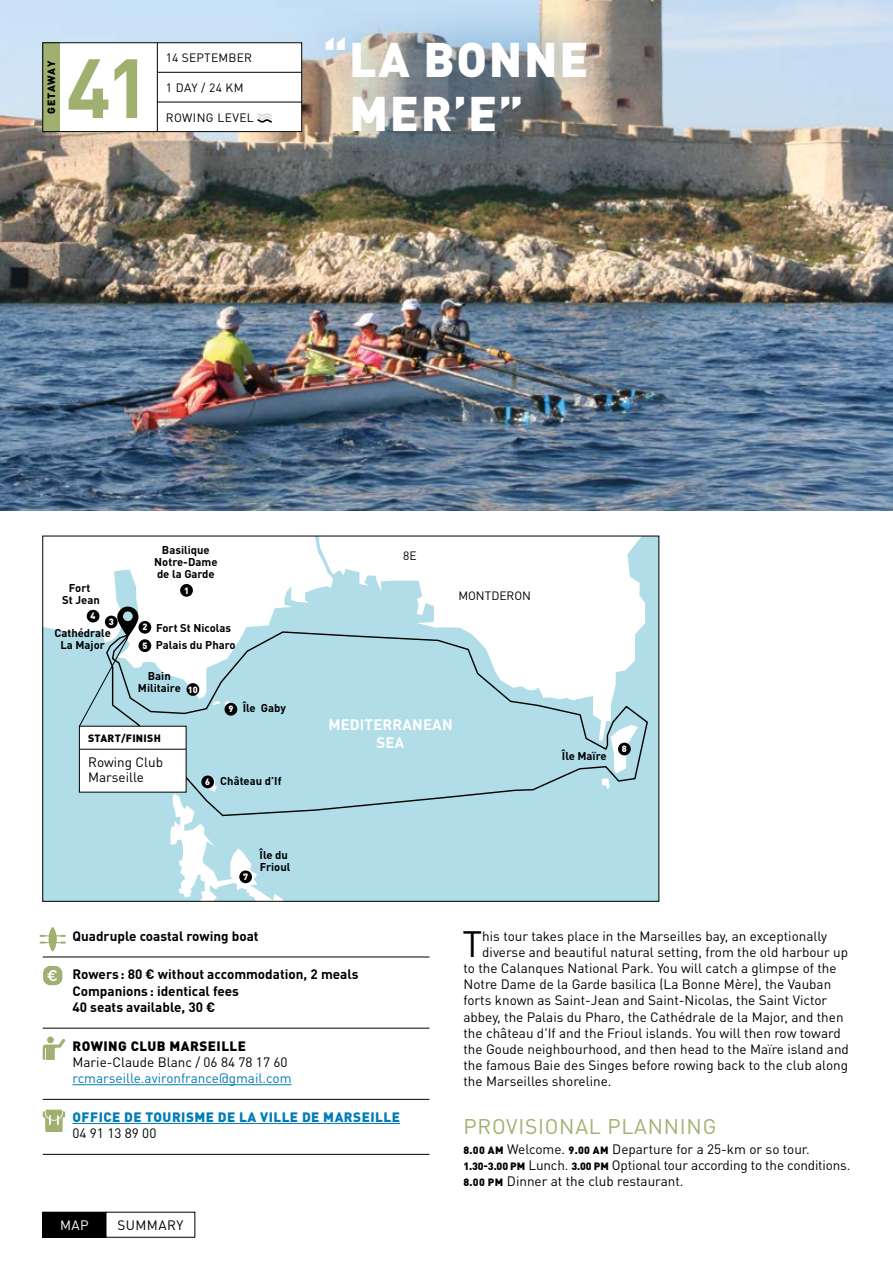
<style>
.page{position:relative;width:893px;height:1263px;background:#fff}
.page>*{position:absolute;margin:0;border:0;box-sizing:border-box;transform-origin:0 0}
.t1{font:700 82.5px "DINOT";color:#a0b071}
.t2{font:900 48px/54px "DINOT";letter-spacing:.035em;color:#fff}
.t3{font:36.3px "DINOT";color:#000}
.t4{font:21px "DINOT";letter-spacing:.035em;color:#a0b071}
.t5{font:700 15px/18px "DINOT";letter-spacing:.01em;color:#fff;text-align:center}
.t6{font:13.5px/16.2px "DINOT";color:#000}
.t7{font:700 13.5px/16.2px "DINOT";color:#000}
.t8{font:900 13.5px "DINOT";letter-spacing:.035em;color:#007cb7}
.t9{font:13.5px "DINOT";color:#007cb7}
.t10{font:900 13.5px "DINOT";letter-spacing:.035em;color:#000}
.t11{font:13.5px "DINOT";letter-spacing:.035em;color:#000}
.t12{font:13.5px "DINOT";color:#fff}
.t13{font:12px "DINOT";letter-spacing:.02em;color:#000}
.t14{font:12px "DINOT";color:#000}
.t15{font:700 11.25px/12px "DINOT";color:#000;text-align:center}
.t16{font:900 10.5px "DINOT";letter-spacing:.025em;color:#000}
.t17{font:900 10.5px "DINOT";letter-spacing:.065em;color:#000}
.t18{font:900 9px/18.3px "DINOT";color:#fff}
.s1{font-weight:900;font-size:9px;color:#fff}
.s2{font-weight:900;font-size:10.5px}
</style>
<div class="page">
<div style="left:43px;top:1212px;width:63px;height:25px;background:#000"></div>
<img style="left:0;top:0;width:893px;height:510px">
<div style="left:45px;top:740px;width:612px;height:159px;background:#b1dde8"></div>
<svg style="left:45px;top:538px;width:612px;height:202px"></svg>
<svg style="left:170px;top:817px;width:159px;height:82px"></svg>
<svg style="left:314px;top:538px;width:27px;height:42px"></svg>
<svg style="left:105px;top:630px;width:544px;height:187px"></svg>
<div style="left:79px;top:726px;width:107px;height:66px;background:#fff"></div>
<hr style="left:79px;top:749px;width:107px;height:1px;background:#000">
<div style="left:180px;top:584px;width:13px;height:13px;background:#000;border-radius:50%"></div>
<div style="left:187px;top:683px;width:12px;height:13px;background:#000;border-radius:50%"></div>
<div style="left:139px;top:621px;width:12px;height:13px;background:#000;border-radius:50%"></div>
<div style="left:139px;top:639px;width:12px;height:13px;background:#000;border-radius:50%"></div>
<svg style="left:79px;top:606px;width:60px;height:121px"></svg>
<div style="left:105px;top:616px;width:13px;height:12px;background:#000;border-radius:50%"></div>
<div style="left:87px;top:610px;width:12px;height:12px;background:#000;border-radius:50%"></div>
<div style="left:225px;top:703px;width:12px;height:13px;background:#000;border-radius:50%"></div>
<div style="left:201px;top:775px;width:13px;height:13px;background:#000;border-radius:50%"></div>
<div style="left:618px;top:743px;width:13px;height:12px;background:#000;border-radius:50%"></div>
<div style="left:239px;top:870px;width:13px;height:13px;background:#000;border-radius:50%"></div>
<hr style="left:43px;top:957px;width:386px;height:1px;background:#000">
<hr style="left:43px;top:1028px;width:386px;height:1px;background:#000">
<hr style="left:72px;top:1084px;width:220px;height:1px;background:#007cb7">
<hr style="left:43px;top:1099px;width:386px;height:1px;background:#000">
<hr style="left:73px;top:1123px;width:327px;height:1px;background:#007cb7">
<hr style="left:43px;top:1154px;width:386px;height:1px;background:#000">
<div style="left:283px;top:0;width:348px;height:178px;background:#1d71b8;opacity:.75"></div>
<svg style="left:40px;top:927px;width:26px;height:24px"></svg>
<svg style="left:43px;top:966px;width:19px;height:19px"></svg>
<svg style="left:43px;top:1036px;width:22px;height:24px"></svg>
<div style="left:43px;top:43px;width:259px;height:89px;background:#fff"></div>
<div style="left:43px;top:43px;width:17px;height:89px;background:#a0b071"></div>
<hr style="left:157px;top:43px;width:1px;height:89px;background:#000">
<hr style="left:157px;top:72px;width:145px;height:1px;background:#000">
<hr style="left:157px;top:102px;width:145px;height:1px;background:#000">
<svg style="left:257px;top:113px;width:15px;height:10px"></svg>
<div style="left:43px;top:43px;width:259px;height:89px;border:1px solid #000"></div>
<svg style="left:43px;top:1109px;width:22px;height:23px"></svg>
<p class="t17" style="left:44px;top:114px;width:54px;rotate:-90deg">GETAWAY</p>
<h1 class="t1" style="left:66px;top:32px;width:86px">41</h1>
<p class="t13" style="left:166px;top:49px;width:88px">14 SEPTEMBER</p>
<p class="t13" style="left:166px;top:79px;width:79px">1 DAY / 24 KM</p>
<p class="t13" style="left:166px;top:109px;width:89px">ROWING LEVEL</p>
<h2 class="t2" style="left:349px;top:31px;width:241px;text-indent:-26px">“LA BONNE<br>MER’E”</h2>
<p class="t15" style="left:62px;top:581px;width:39px">Fort<br>St Jean</p>
<p class="t18" style="left:91px;top:606px;width:7px">4</p>
<p class="t15" style="left:54px;top:627px;width:58px">Cathédrale<br>La Major</p>
<p class="t18" style="left:109px;top:612px;width:7px">3</p>
<p class="t15" style="left:154px;top:544px;width:65px">Basilique<br>Notre-Dame de la Garde</p>
<p class="t18" style="left:184px;top:581px;width:7px">1</p>
<p class="t15" style="left:156px;top:619px;width:81px;line-height:17.2px;text-align:left">Fort St Nicolas<br>Palais du Pharo</p>
<p class="t15" style="left:138px;top:669px;width:44px">Bain<br>Militaire</p>
<p class="t18" style="left:142px;top:618px;width:7px">2<br>5</p>
<p class="t18" style="left:188px;top:680px;width:12px">10</p>
<p class="t15" style="left:228px;top:702px;width:59px"><span class="s1">9</span> Île Gaby</p>
<p class="t16" style="left:88px;top:731px;width:74px">START/FINISH</p>
<p class="t6" style="left:88px;top:754px;width:76px;line-height:15px">Rowing Club<br>Marseille</p>
<p class="t15" style="left:205px;top:774px;width:78px"><span class="s1">6</span> Château d’If</p>
<p class="t18" style="left:243px;top:867px;width:7px">7</p>
<p class="t15" style="left:260px;top:848px;width:32px;text-align:left">Île du<br>Frioul</p>
<p class="t13" style="left:403px;top:547px;width:15px">8E</p>
<p class="t14" style="left:458px;top:587px;width:74px">MONTDERON</p>
<p class="t5" style="left:328px;top:715px;width:126px">MEDITERRANEAN<br>SEA</p>
<p class="t15" style="left:562px;top:750px;width:46px">Île Maïre</p>
<p class="t18" style="left:622px;top:739px;width:7px">8</p>
<p class="t7" style="left:72px;top:927px;width:188px">Quadruple coastal rowing boat</p>
<p class="t7" style="left:72px;top:966px;width:288px">Rowers: 80 € without accommodation, 2 meals<br>Companions: identical fees<br>40 seats available, 30 €</p>
<p class="t10" style="left:73px;top:1036px;width:175px">ROWING CLUB MARSEILLE</p>
<p class="t6" style="left:72px;top:1053px;width:217px">Marie-Claude Blanc / 06 84 78 17 60</p>
<p class="t9" style="left:72px;top:1069px;width:221px">rcmarseille.avironfrance@gmail.com</p>
<p class="t8" style="left:73px;top:1107px;width:329px">OFFICE DE TOURISME DE LA VILLE DE MARSEILLE</p>
<p class="t6" style="left:72px;top:1124px;width:85px">04 91 13 89 00</p>
<p class="t12" style="left:60px;top:1216px;width:30px">MAP</p>
<p class="t11" style="left:117px;top:1216px;width:68px">SUMMARY</p>
<h3 class="t3" style="left:462px;top:919px;width:21px">T</h3>
<p class="t6" style="left:482px;top:927px;width:346px">his tour takes place in the Marseilles bay, an exceptionally</p>
<p class="t6" style="left:482px;top:943px;width:367px">diverse and beautiful natural setting, from the old harbour up</p>
<p class="t6" style="left:463px;top:959px;width:375px">to the Calanques National Park. You will catch a glimpse of the</p>
<p class="t6" style="left:463px;top:976px;width:369px">Notre Dame de la Garde basilica (La Bonne Mère), the Vauban</p>
<p class="t6" style="left:463px;top:992px;width:365px">forts known as Saint-Jean and Saint-Nicolas, the Saint Victor</p>
<p class="t6" style="left:463px;top:1008px;width:382px">abbey, the Palais du Pharo, the Cathédrale de la Major, and then</p>
<p class="t6" style="left:463px;top:1024px;width:379px">the château d'If and the Frioul islands. You will then row toward</p>
<p class="t6" style="left:463px;top:1040px;width:387px">the Goude neighbourhood, and then head to the Maïre island and</p>
<p class="t6" style="left:463px;top:1057px;width:386px">the famous Baie des Singes before rowing back to the club along</p>
<p class="t6" style="left:463px;top:1073px;width:150px">the Marseilles shoreline.</p>
<h3 class="t4" style="left:464px;top:1112px;width:254px">PROVISIONAL PLANNING</h3>
<p class="t6" style="left:463px;top:1140px;width:388px"><span class="s2">8.00 AM</span> Welcome. <span class="s2">9.00 AM</span> Departure for a 25-km or so tour.<br><span class="s2">1.30-3.00 PM</span> Lunch. <span class="s2">3.00 PM</span> Optional tour according to the conditions.<br><span class="s2">8.00 PM</span> Dinner at the club restaurant.</p>
</div>
